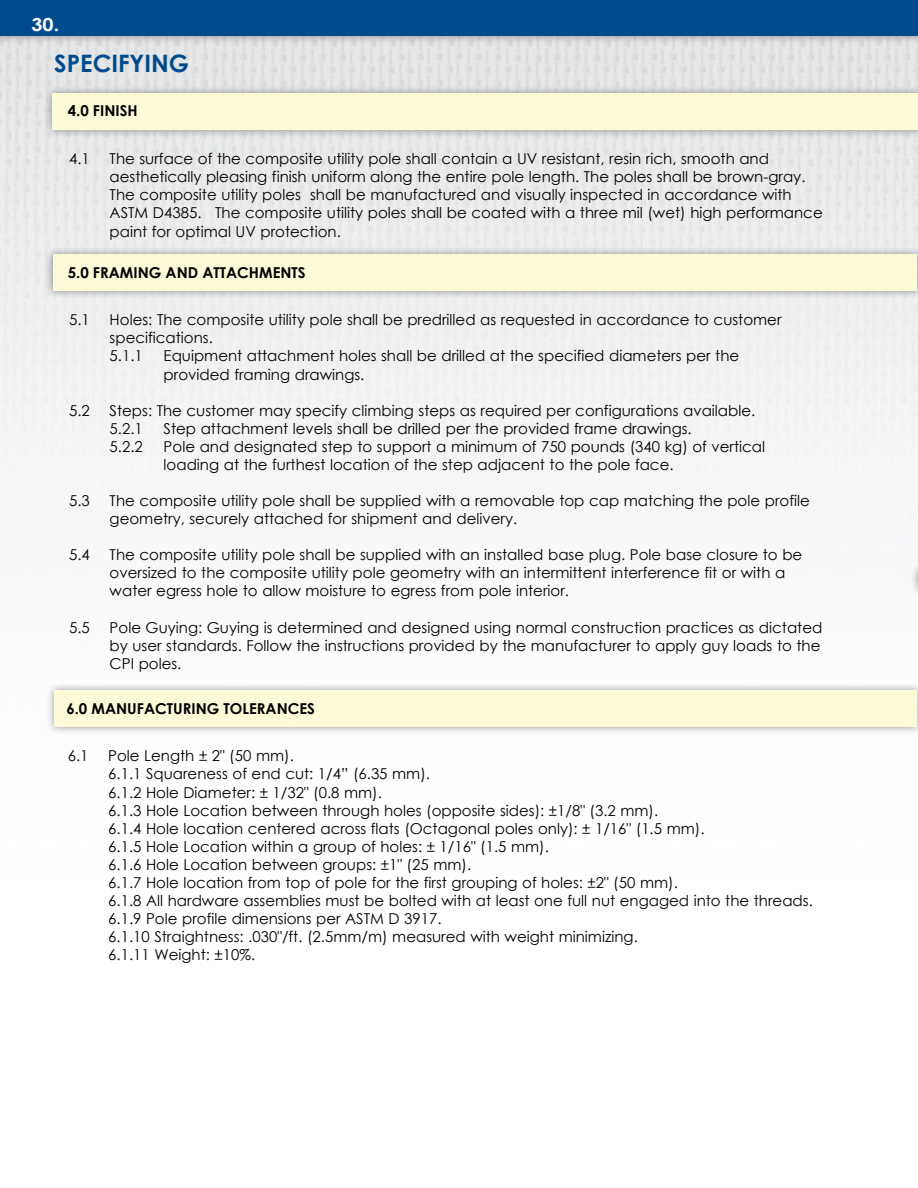
<style>
.page{position:relative;width:918px;height:1188px;background:#fff}
.page>*{position:absolute;margin:0;border:0;box-sizing:border-box;transform-origin:0 0}
.t1{font:700 24px "Century Gothic";color:#004b8d}
.t2{font:700 18px "Century Gothic";color:#fff;scale:1.1 1}
.t3{font:15px/18px "Century Gothic";color:#000}
.t4{font:700 15px "Century Gothic";color:#000}
</style>
<div class="page">
<div style="left:0;top:0;width:918px;height:44px;background:#000;opacity:.41"></div>
<div style="left:0;top:0;width:918px;height:36px;background:#004b8d"></div>
<div style="left:910px;top:562px;width:8px;height:34px;background:#000;opacity:.41"></div>
<svg style="left:917px;top:570px;width:1px;height:18px"></svg>
<div style="left:44px;top:85px;width:874px;height:53px;background:#000;opacity:.41"></div>
<div style="left:53px;top:94px;width:865px;height:36px;background:#fdfad8"></div>
<div style="left:44px;top:246px;width:874px;height:53px;background:#000;opacity:.41"></div>
<div style="left:53px;top:255px;width:864px;height:36px;background:#fdfad8"></div>
<div style="left:46px;top:682px;width:872px;height:53px;background:#000;opacity:.41"></div>
<div style="left:54px;top:691px;width:863px;height:36px;background:#fdfad8"></div>
<p class="t2" style="left:32px;top:13px;width:27px">30.</p>
<h1 class="t1" style="left:54px;top:48px;width:136px">SPECIFYING</h1>
<p class="t4" style="left:68px;top:101px;width:71px">4.0 FINISH</p>
<p class="t3" style="left:69px;top:149px;width:22px">4.1</p>
<p class="t3" style="left:110px;top:149px;width:715px">The surface of the composite utility pole shall contain a UV resistant, resin rich, smooth and aesthetically pleasing finish uniform along the entire pole length. The poles shall be brown-gray.<br>The composite utility poles shall be manufactured and visually inspected in accordance with ASTM D4385. The composite utility poles shall be coated with a three mil (wet) high performance paint for optimal UV protection.</p>
<p class="t4" style="left:68px;top:262px;width:239px">5.0 FRAMING AND ATTACHMENTS</p>
<p class="t3" style="left:69px;top:310px;width:22px">5.1</p>
<p class="t3" style="left:110px;top:310px;width:673px">Holes: The composite utility pole shall be predrilled as requested in accordance to customer specifications.<br>5.1.1</p>
<p class="t3" style="left:164px;top:347px;width:577px">Equipment attachment holes shall be drilled at the specified diameters per the provided framing drawings.</p>
<p class="t3" style="left:69px;top:401px;width:22px">5.2</p>
<p class="t3" style="left:110px;top:401px;width:647px">Steps: The customer may specify climbing steps as required per configurations available.<br>5.2.1</p>
<p class="t3" style="left:164px;top:419px;width:530px">Step attachment levels shall be drilled per the provided frame drawings.</p>
<p class="t3" style="left:110px;top:437px;width:35px">5.2.2</p>
<p class="t3" style="left:164px;top:437px;width:603px">Pole and designated step to support a minimum of 750 pounds (340 kg) of vertical loading at the furthest location of the step adjacent to the pole face.</p>
<p class="t3" style="left:69px;top:491px;width:22px">5.3</p>
<p class="t3" style="left:110px;top:491px;width:702px">The composite utility pole shall be supplied with a removable top cap matching the pole profile geometry, securely attached for shipment and delivery.</p>
<p class="t3" style="left:69px;top:545px;width:22px">5.4</p>
<p class="t3" style="left:110px;top:545px;width:694px">The composite utility pole shall be supplied with an installed base plug. Pole base closure to be oversized to the composite utility pole geometry with an intermittent interference fit or with a water egress hole to allow moisture to egress from pole interior.</p>
<p class="t3" style="left:69px;top:618px;width:22px">5.5</p>
<p class="t3" style="left:110px;top:618px;width:714px">Pole Guying: Guying is determined and designed using normal construction practices as dictated by user standards. Follow the instructions provided by the manufacturer to apply guy loads to the<br>CPI poles.</p>
<p class="t4" style="left:66px;top:699px;width:250px">6.0 MANUFACTURING TOLERANCES</p>
<p class="t3" style="left:68px;top:747px;width:22px">6.1</p>
<p class="t3" style="left:108px;top:747px;width:706px">Pole Length ± 2" (50 mm).<br>6.1.1 Squareness of end cut: 1/4” (6.35 mm).<br>6.1.2 Hole Diameter: ± 1/32" (0.8 mm).<br>6.1.3 Hole Location between through holes (opposite sides): ±1/8" (3.2 mm).<br>6.1.4 Hole location centered across flats (Octagonal poles only): ± 1/16" (1.5 mm).<br>6.1.5 Hole Location within a group of holes: ± 1/16" (1.5 mm).<br>6.1.6 Hole Location between groups: ±1" (25 mm).<br>6.1.7 Hole location from top of pole for the first grouping of holes: ±2" (50 mm).<br>6.1.8 All hardware assemblies must be bolted with at least one full nut engaged into the threads.<br>6.1.9 Pole profile dimensions per ASTM D 3917.<br>6.1.10 Straightness: .030"/ft. (2.5mm/m) measured with weight minimizing.<br>6.1.11 Weight: ±10%.</p>
</div>
